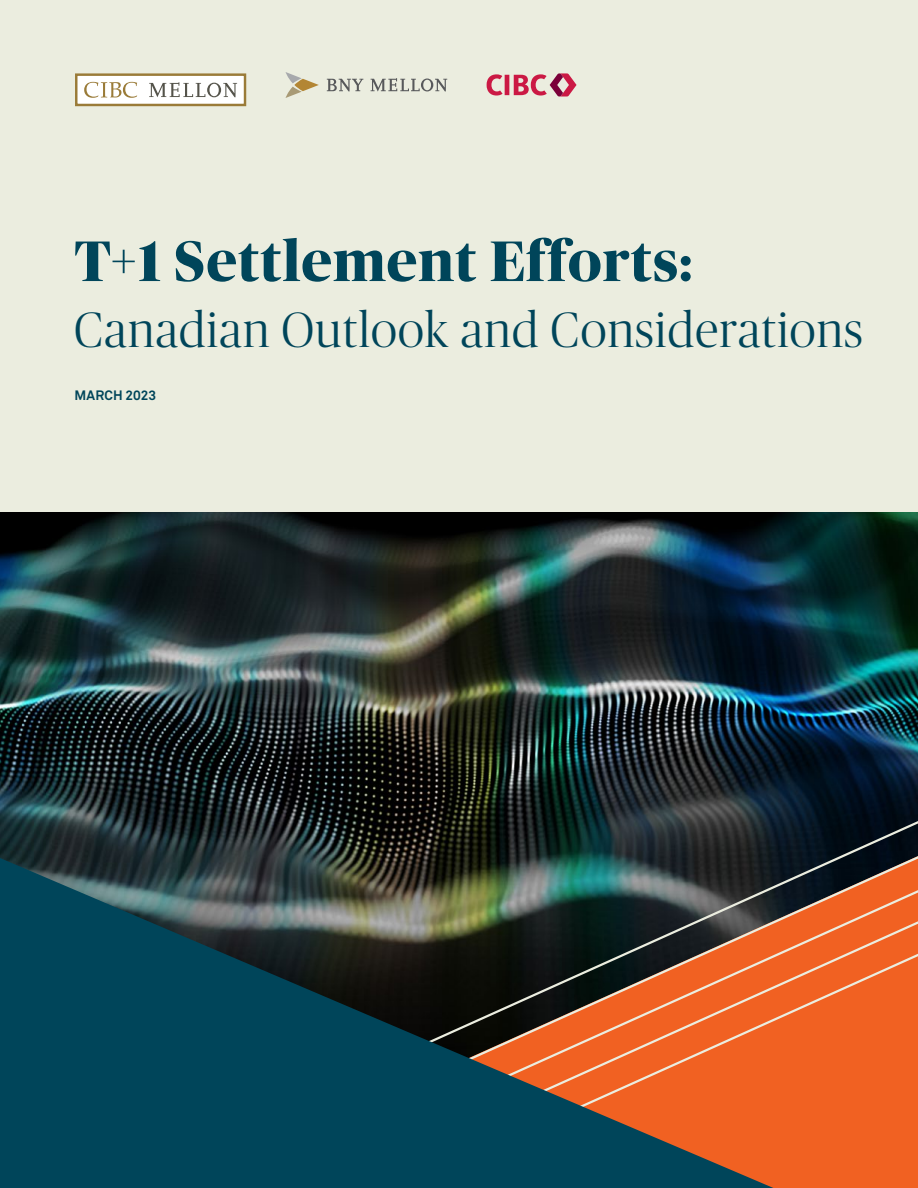
<style>
.page{position:relative;width:918px;height:1188px;background:#fff}
.page>*{position:absolute;margin:0;border:0;box-sizing:border-box;transform-origin:0 0}
.Cover_Title{font:700 57px "Publico Banner";letter-spacing:.03em;color:#00455a}
.Cover_Title-2{font:300 49.5px "Publico Banner";letter-spacing:.03em;color:#00455a}
.Footnotes___Captions{font:700 13.5px "Akkurat Pro";letter-spacing:.005em;color:#00455a}
</style>
<div class="page">
<img style="left:0;top:512px;width:918px;height:346px">
<div style="left:0;top:0;width:918px;height:512px;background:#ebeddf"></div>
<div style="left:180px;top:856px;width:738px;height:332px;background:#f16122"></div>
<svg style="left:391px;top:807px;width:527px;height:333px;background:#8b4626"></svg>
<svg style="left:0;top:858px;width:773px;height:330px;background:#374746"></svg>
<div style="left:76px;top:75px;width:169px;height:30px;background:#fff"></div>
<div style="left:75px;top:73px;width:171px;height:33px;border:2px solid #9a7b38"></div>
<svg style="left:84px;top:82px;width:53px;height:16px"></svg>
<svg style="left:149px;top:82px;width:88px;height:15px"></svg>
<svg style="left:487px;top:73px;width:90px;height:24px"></svg>
<svg style="left:327px;top:78px;width:120px;height:14px"></svg>
<svg style="left:286px;top:72px;width:33px;height:26px"></svg>
<p class="Cover_Title" style="left:75px;top:221px;width:619px">T+1 Settlement Efforts:</p>
<p class="Cover_Title-2" style="left:75px;top:297px;width:790px">Canadian Outlook and Considerations</p>
<p class="Footnotes___Captions" style="left:75px;top:387px;width:83px">MARCH 2023</p>
</div>
